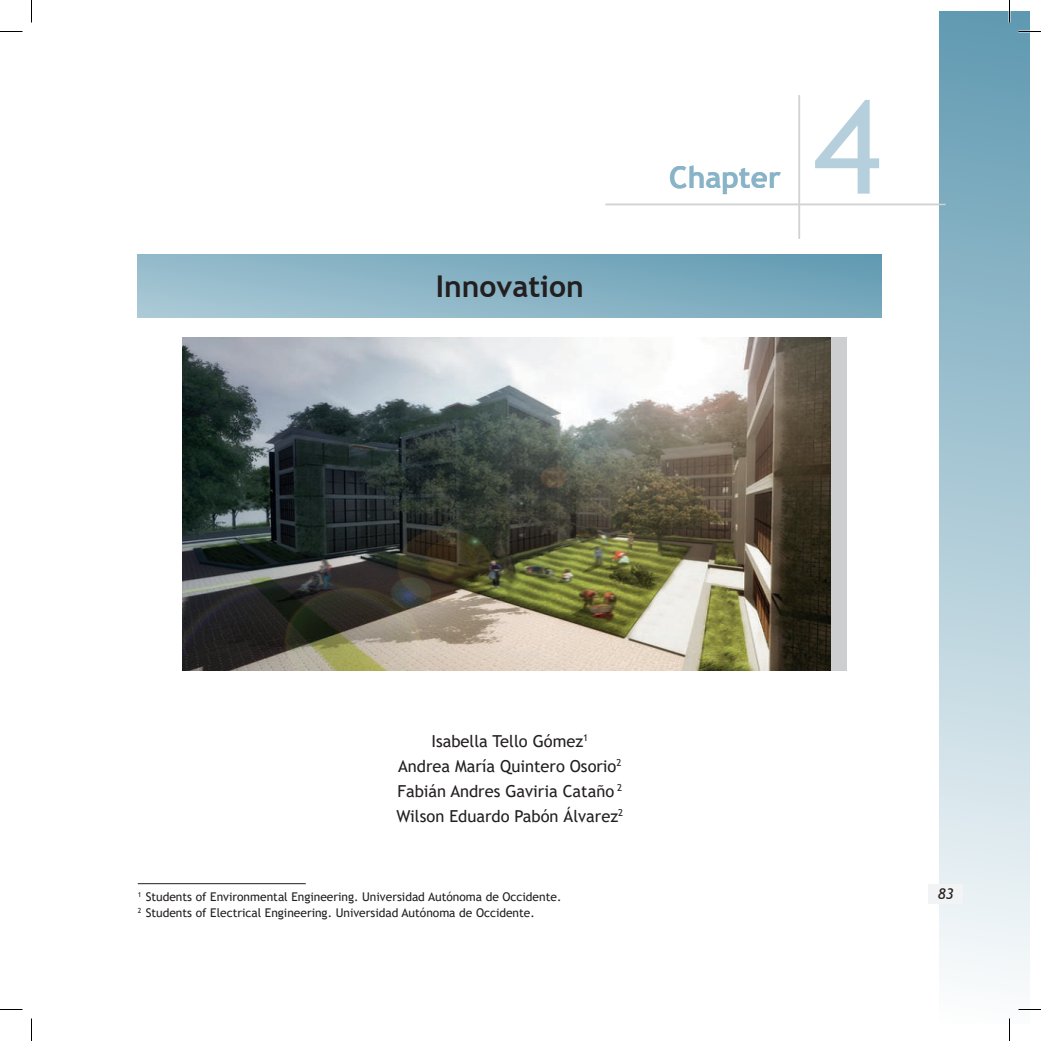
<style>
.page{position:relative;width:1041px;height:1041px;background:#fff}
.page>*{position:absolute;margin:0;border:0;box-sizing:border-box;transform-origin:0 0}
.Cuerpo{font:130.5px "Trebuchet MS";color:#b5cfdd}
.apertura_capitulo{font:700 30px "Trebuchet MS";color:#231f20}
.Cuerpo-2{font:700 30px "Trebuchet MS";color:#89b4c8}
.autores{font:16.5px "Trebuchet MS";color:#231f20}
.t1{font:italic 15px "Trebuchet MS";color:#231f20}
.pie_de_pagina{font:12px "Trebuchet MS";color:#231f20}
</style>
<div class="page">
<div style="left:182px;top:337px;width:665px;height:334px;background:#cdced0"></div>
<div style="left:939px;top:11px;width:91px;height:1013px;background:linear-gradient(to bottom,#6099b1,#fcfdfd)"></div>
<hr style="left:606px;top:204px;width:340px;height:1px;background:#d1d2d4">
<hr style="left:799px;top:95px;width:1px;height:144px;background:#d1d2d4">
<hr style="left:138px;top:883px;width:168px;height:1px;background:#231f20">
<div style="left:138px;top:254px;width:744px;height:63px;background:linear-gradient(to right,#a0c2d0,#6ca1b7)"></div>
<img style="left:182px;top:337px;width:649px;height:334px">
<div style="left:929px;top:884px;width:34px;height:19px;background:#f2f3f4"></div>
<svg style="left:0;top:31px;width:22px;height:1px"></svg>
<svg style="left:1018px;top:31px;width:23px;height:1px"></svg>
<svg style="left:0;top:1009px;width:22px;height:1px"></svg>
<svg style="left:1018px;top:1009px;width:23px;height:1px"></svg>
<svg style="left:31px;top:0;width:1px;height:23px"></svg>
<svg style="left:31px;top:1018px;width:1px;height:23px"></svg>
<svg style="left:1009px;top:0;width:1px;height:23px"></svg>
<svg style="left:1009px;top:1018px;width:1px;height:23px"></svg>
<p class="apertura_capitulo" style="left:436px;top:267px;width:150px">Innovation</p>
<p class="Cuerpo-2" style="left:669px;top:158px;width:113px">Chapter</p>
<p class="Cuerpo" style="left:813px;top:65px;width:70px">4</p>
<p class="autores" style="left:431px;top:731px;width:158px">Isabella Tello Gómez<sup>1</sup></p>
<p class="autores" style="left:398px;top:756px;width:225px">Andrea María Quintero Osorio<sup>2</sup></p>
<p class="autores" style="left:397px;top:781px;width:226px">Fabián Andres Gaviria Cataño <sup>2</sup></p>
<p class="autores" style="left:396px;top:806px;width:228px">Wilson Eduardo Pabón Álvarez<sup>2</sup></p>
<p class="pie_de_pagina" style="left:138px;top:889px;width:425px"><sup>1</sup> Students of Environmental Engineering. Universidad Autónoma de Occidente.</p>
<p class="pie_de_pagina" style="left:138px;top:905px;width:399px"><sup>2</sup> Students of Electrical Engineering. Universidad Autónoma de Occidente.</p>
<p class="t1" style="left:938px;top:885px;width:17px">83</p>
</div>
